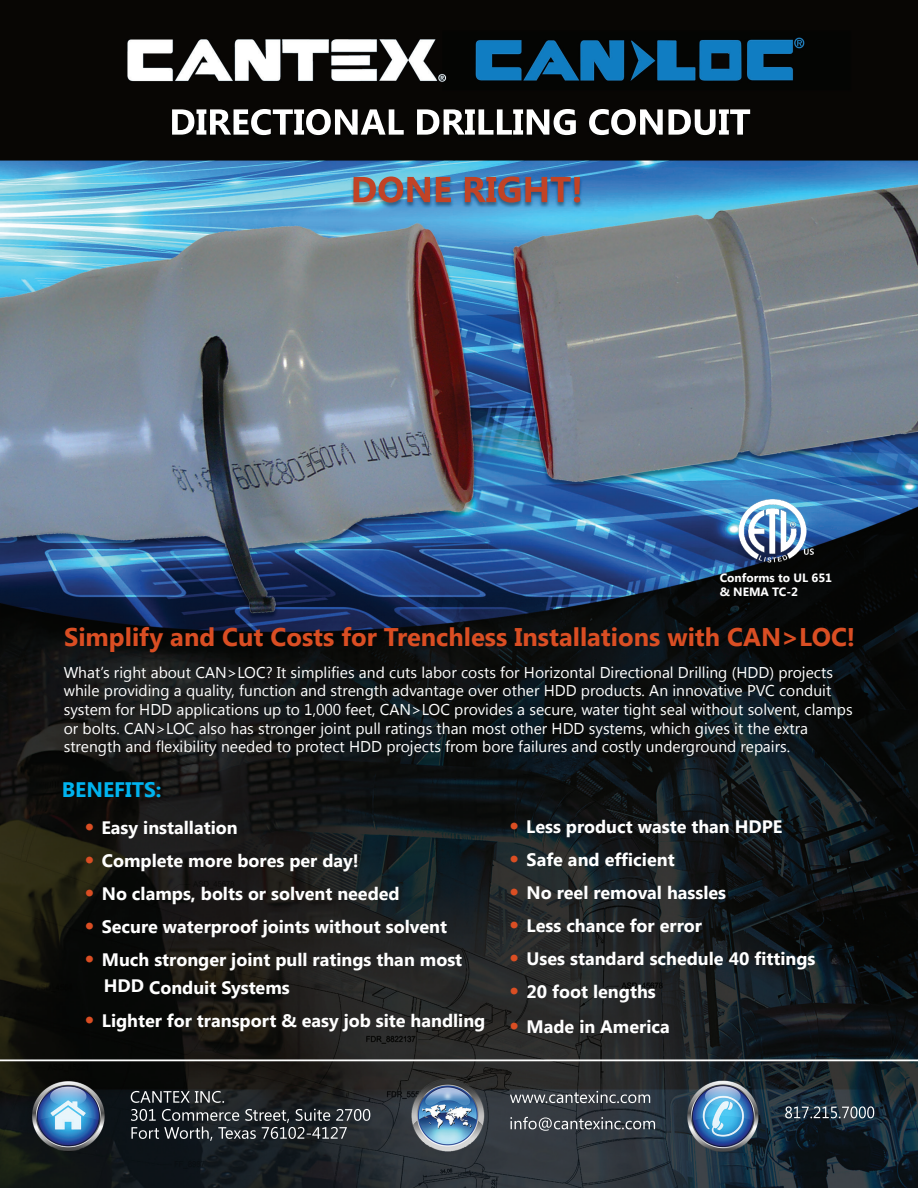
<style>
.page{position:relative;width:918px;height:1188px;background:#fff}
.page>*{position:absolute;margin:0;border:0;box-sizing:border-box;transform-origin:0 0}
.t1{font:700 25.5px "Segoe UI";color:#da4e23}
.t2{font:700 21px "Segoe UI";color:#00b3ef}
.t3{font:700 18px/27.9px "Segoe UI";color:#fff}
.t4{font:15.6px/18.8px "Segoe UI";color:#fff}
.t5{font:700 12px/14.4px "Segoe UI";color:#fff}
.s1{font-size:25.5px;color:#da4e23}
</style>
<div class="page">
<img style="left:0;top:0;width:918px;height:1188px">
<img style="left:734px;top:497px;width:85px;height:68px">
<p class="t5" style="left:720px;top:570px;width:114px">Conforms to UL 651 &amp; NEMA TC-2</p>
<h1 class="t1" style="left:64px;top:619px;width:793px">Simplify and Cut Costs for Trenchless Installations with CAN&gt;LOC!</h1>
<p class="t4" style="left:64px;top:662px;width:790px">What’s right about CAN&gt;LOC? It simplifies and cuts labor costs for Horizontal Directional Drilling (HDD) projects while providing a quality, function and strength advantage over other HDD products. An innovative PVC conduit system for HDD applications up to 1,000 feet, CAN&gt;LOC provides a secure, water tight seal without solvent, clamps or bolts. CAN&gt;LOC also has stronger joint pull ratings than most other HDD systems, which gives it the extra strength and flexibility needed to protect HDD projects from bore failures and costly underground repairs.</p>
<h2 class="t2" style="left:62px;top:775px;width:101px">BENEFITS:</h2>
<p class="t3" style="left:84px;top:813px;width:155px"><span class="s1">•</span> Easy installation</p>
<p class="t3" style="left:84px;top:846px;width:276px"><span class="s1">•</span> Complete more bores per day!</p>
<p class="t3" style="left:84px;top:879px;width:317px"><span class="s1">•</span> No clamps, bolts or solvent needed</p>
<p class="t3" style="left:84px;top:912px;width:365px"><span class="s1">•</span> Secure waterproof joints without solvent</p>
<p class="t3" style="left:104px;top:945px;width:360px;text-indent:-20px"><span class="s1">•</span> Much stronger joint pull ratings than most<br>HDD Conduit Systems</p>
<p class="t3" style="left:84px;top:1006px;width:403px"><span class="s1">•</span> Lighter for transport &amp; easy job site handling</p>
<p class="t3" style="left:509px;top:812px;width:275px"><span class="s1">•</span> Less product waste than HDPE</p>
<p class="t3" style="left:509px;top:845px;width:167px"><span class="s1">•</span> Safe and efficient</p>
<p class="t3" style="left:509px;top:878px;width:219px"><span class="s1">•</span> No reel removal hassles</p>
<p class="t3" style="left:509px;top:911px;width:195px"><span class="s1">•</span> Less chance for error</p>
<p class="t3" style="left:509px;top:944px;width:308px"><span class="s1">•</span> Uses standard schedule 40 fittings</p>
<p class="t3" style="left:509px;top:977px;width:148px"><span class="s1">•</span> 20 foot lengths</p>
<p class="t3" style="left:509px;top:1011px;width:163px"><span class="s1">•</span> Made in America</p>
</div>
